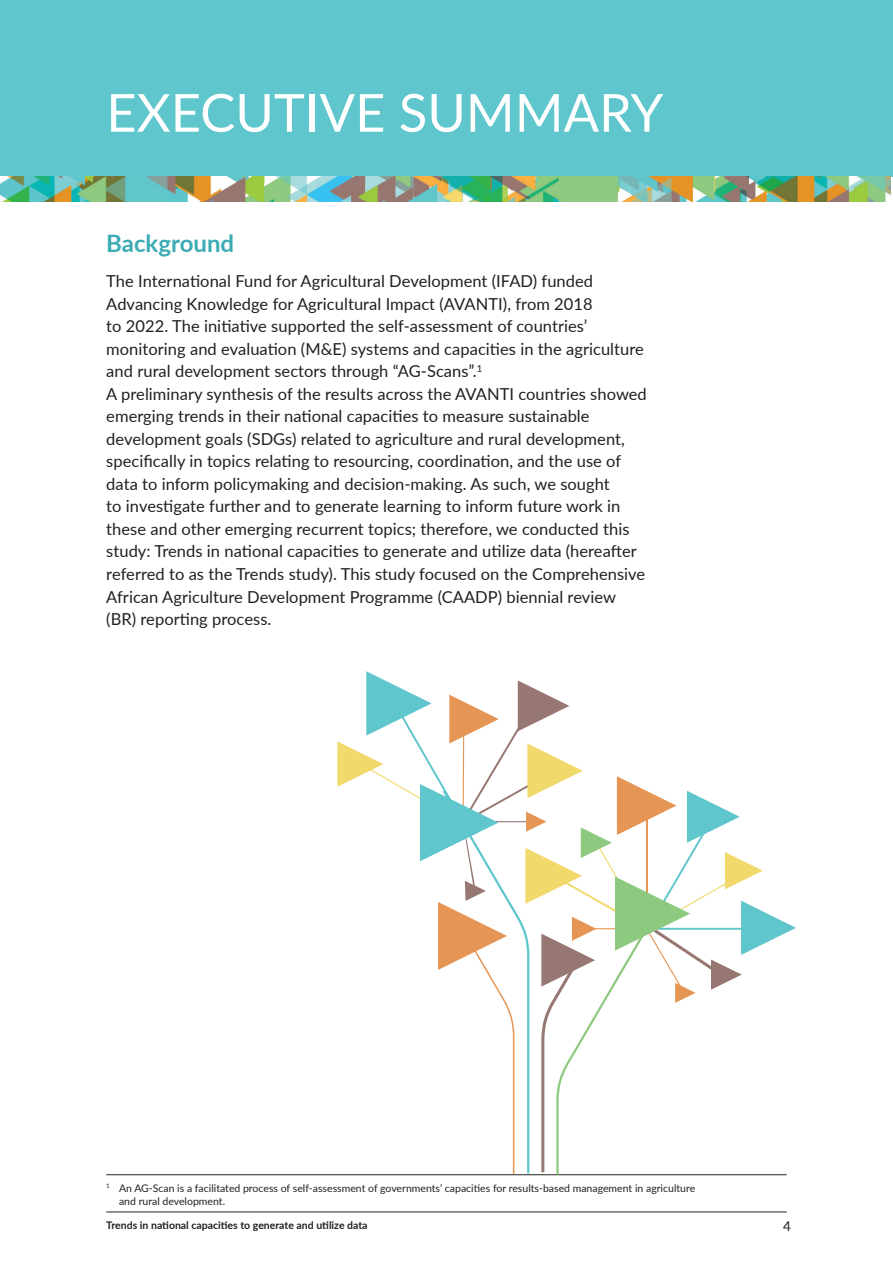
<style>
.page{position:relative;width:893px;height:1263px;background:#fff}
.page>*{position:absolute;margin:0;border:0;box-sizing:border-box;transform-origin:0 0}
.t1{font:52.5px "Lato";color:#fff}
.t2{font:700 24px "Lato";color:#3cabb4}
.t3{font:16.5px/22.5px "Lato";letter-spacing:.005em;color:#231f20}
.t4{font:13.5px "Lato";color:#231f20}
.t5{font:10.5px/12.6px "Lato";color:#231f20}
.t6{font:700 10.5px "Lato";color:#231f20}
</style>
<div class="page">
<hr style="left:106px;top:1212px;width:681px;height:1px;background:#231f20">
<div style="left:0;top:0;width:893px;height:177px;background:#5ec6cc"></div>
<img style="left:0;top:177px;width:890px;height:25px">
<hr style="left:106px;top:1174px;width:681px;height:1px;background:#231f20">
<svg style="left:337px;top:671px;width:459px;height:503px"></svg>
<h1 class="t1" style="left:106px;top:75px;width:558px">EXECUTIVE SUMMARY</h1>
<h2 class="t2" style="left:106px;top:226px;width:129px">Background</h2>
<p class="t3" style="left:106px;top:269px;width:542px">The International Fund for Agricultural Development (IFAD) funded Advancing Knowledge for Agricultural Impact (AVANTI), from 2018<br>to 2022. The initiative supported the self-assessment of countries’ monitoring and evaluation (M&amp;E) systems and capacities in the agriculture and rural development sectors through “AG-Scans”.<sup>1<br></sup>A preliminary synthesis of the results across the AVANTI countries showed emerging trends in their national capacities to measure sustainable development goals (SDGs) related to agriculture and rural development, specifically in topics relating to resourcing, coordination, and the use of data to inform policymaking and decision-making. As such, we sought<br>to investigate further and to generate learning to inform future work in these and other emerging recurrent topics; therefore, we conducted this study: Trends in national capacities to generate and utilize data (hereafter referred to as the Trends study). This study focused on the Comprehensive African Agriculture Development Programme (CAADP) biennial review (BR) reporting process.</p>
<p class="t5" style="left:119px;top:1181px;width:578px;text-indent:-13px"><sup>1</sup> An AG-Scan is a facilitated process of self-assessment of governments’ capacities for results-based management in agriculture and rural development.</p>
<p class="t6" style="left:106px;top:1217px;width:263px">Trends in national capacities to generate and utilize data</p>
<p class="t4" style="left:783px;top:1217px;width:9px">4</p>
</div>
